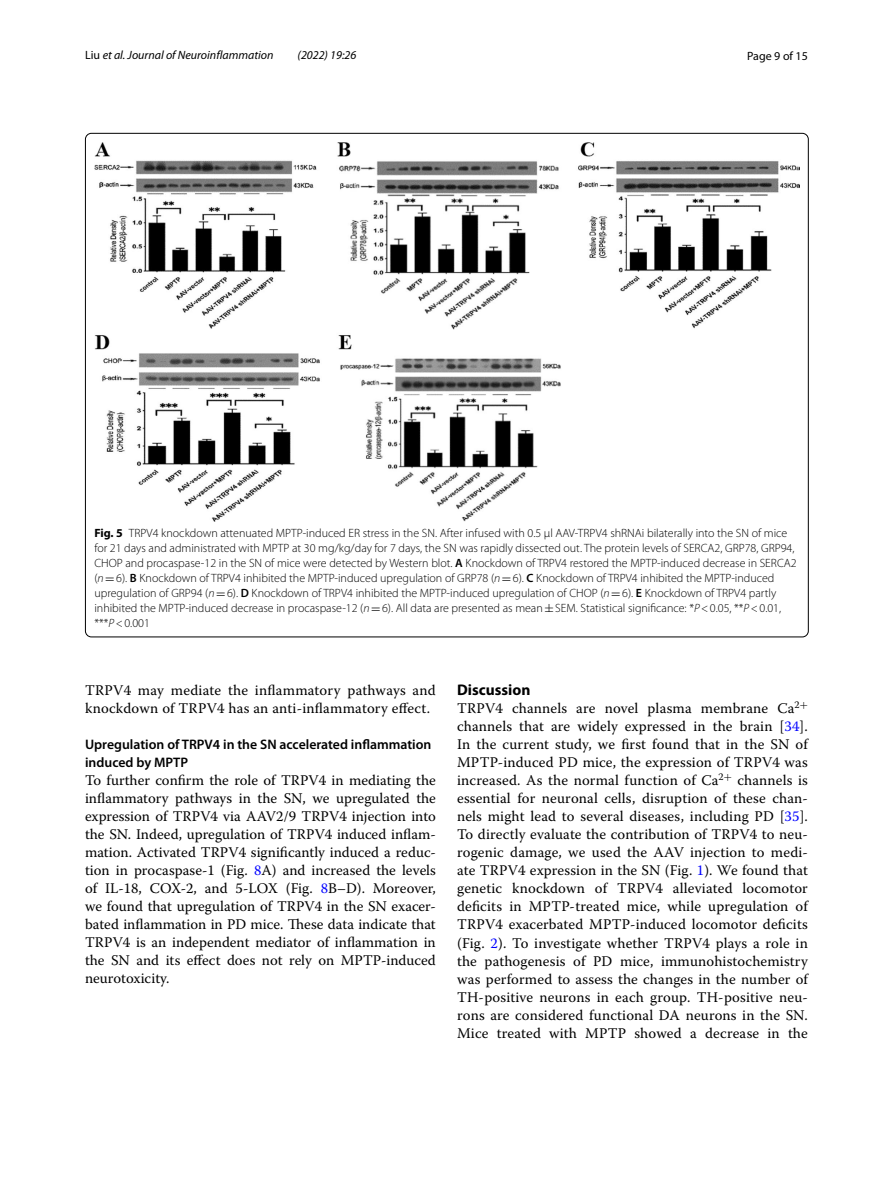
<style>
.page{position:relative;width:893px;height:1187px;background:#fff}
.page>*{position:absolute;margin:0;border:0;box-sizing:border-box;transform-origin:0 0}
.t1{font:700 15.45px "Myriad Pro";color:#000}
.t2{font:14.7px/18px "Warnock Pro";letter-spacing:.01em;color:#000;text-align:justify}
.t3{font:600 13.8px/18px "Myriad Pro";color:#000}
.t4{font:300 12px/15px "Myriad Pro";color:#000}
.t5{font:italic 12px "Myriad Pro";color:#000}
.t6{font:12px "Myriad Pro";color:#000}
.s1{font-style:normal}
.s2{font-weight:700}
.s3{font-weight:600}
.s4{font-style:italic}
.s5{font-family:"MTSY";font-weight:400}
.s6{color:#00f}
</style>
<div class="page">
<img style="left:95px;top:142px;width:704px;height:379px">
<p class="t5" style="left:85px;top:48px;width:190px"><span class="s1">Liu</span> et al. Journal of Neuroinflammation</p>
<p class="t5" style="left:298px;top:48px;width:60px">(2022) 19:26</p>
<p class="t6" style="left:747px;top:48px;width:62px">Page 9 of 15</p>
<p class="t4" style="left:94px;top:525px;width:704px"><span class="s2">Fig. 5</span> TRPV4 knockdown attenuated MPTP-induced ER stress in the SN. After infused with 0.5 μl AAV-TRPV4 shRNAi bilaterally into the SN of mice for 21 days and administrated with MPTP at 30 mg/kg/day for 7 days, the SN was rapidly dissected out. The protein levels of SERCA2, GRP78, GRP94, CHOP and procaspase-12 in the SN of mice were detected by Western blot. <span class="s3">A</span> Knockdown of TRPV4 restored the MPTP-induced decrease in SERCA2 (<span class="s4">n</span><span class="s5">=</span>6). <span class="s3">B</span> Knockdown of TRPV4 inhibited the MPTP-induced upregulation of GRP78 (<span class="s4">n</span><span class="s5">=</span>6). <span class="s3">C</span> Knockdown of TRPV4 inhibited the MPTP-induced upregulation of GRP94 (<span class="s4">n</span><span class="s5">=</span>6). <span class="s3">D</span> Knockdown of TRPV4 inhibited the MPTP-induced upregulation of CHOP (<span class="s4">n</span><span class="s5">=</span>6). <span class="s3">E</span> Knockdown of TRPV4 partly inhibited the MPTP-induced decrease in procaspase-12 (<span class="s4">n</span><span class="s5">=</span>6). All data are presented as mean<span class="s5">±</span>SEM. Statistical significance: *<span class="s4">P</span>&lt;0.05, **<span class="s4">P</span>&lt;0.01, ***<span class="s4">P</span>&lt;0.001</p>
<p class="t2" style="left:85px;top:680px;width:352px">TRPV4 may mediate the inflammatory pathways and knockdown of TRPV4 has an anti-inflammatory effect.</p>
<p class="t3" style="left:85px;top:734px;width:348px">Upregulation of TRPV4 in the SN accelerated inflammation induced by MPTP</p>
<p class="t2" style="left:85px;top:770px;width:352px">To further confirm the role of TRPV4 in mediating the inflammatory pathways in the SN, we upregulated the expression of TRPV4 via AAV2/9 TRPV4 injection into the SN. Indeed, upregulation of TRPV4 induced inflam&shy;mation. Activated TRPV4 significantly induced a reduc&shy;tion in procaspase-1 (Fig. <span class="s6">8</span>A) and increased the levels of IL-18, COX-2, and 5-LOX (Fig. <span class="s6">8</span>B–D). Moreover, we found that upregulation of TRPV4 in the SN exacer&shy;bated inflammation in PD mice. These data indicate that TRPV4 is an independent mediator of inflammation in the SN and its effect does not rely on MPTP-induced neurotoxicity.</p>
<p class="t1" style="left:457px;top:680px;width:75px">Discussion</p>
<p class="t2" style="left:457px;top:699px;width:352px">TRPV4 channels are novel plasma membrane Ca<sup>2</sup><sup>+ </sup>channels that are widely expressed in the brain [<span class="s6">34</span>].<br>In the current study, we first found that in the SN of MPTP-induced PD mice, the expression of TRPV4 was increased. As the normal function of Ca<sup>2</sup><sup>+</sup> channels is essential for neuronal cells, disruption of these chan&shy;nels might lead to several diseases, including PD [<span class="s6">35</span>].<br>To directly evaluate the contribution of TRPV4 to neu&shy;rogenic damage, we used the AAV injection to medi&shy;ate TRPV4 expression in the SN (Fig. <span class="s6">1</span>). We found that genetic knockdown of TRPV4 alleviated locomotor deficits in MPTP-treated mice, while upregulation of TRPV4 exacerbated MPTP-induced locomotor deficits (Fig. <span class="s6">2</span>). To investigate whether TRPV4 plays a role in the pathogenesis of PD mice, immunohistochemistry was performed to assess the changes in the number of TH-positive neurons in each group. TH-positive neu&shy;rons are considered functional DA neurons in the SN.<br>Mice treated with MPTP showed a decrease in the</p>
</div>
